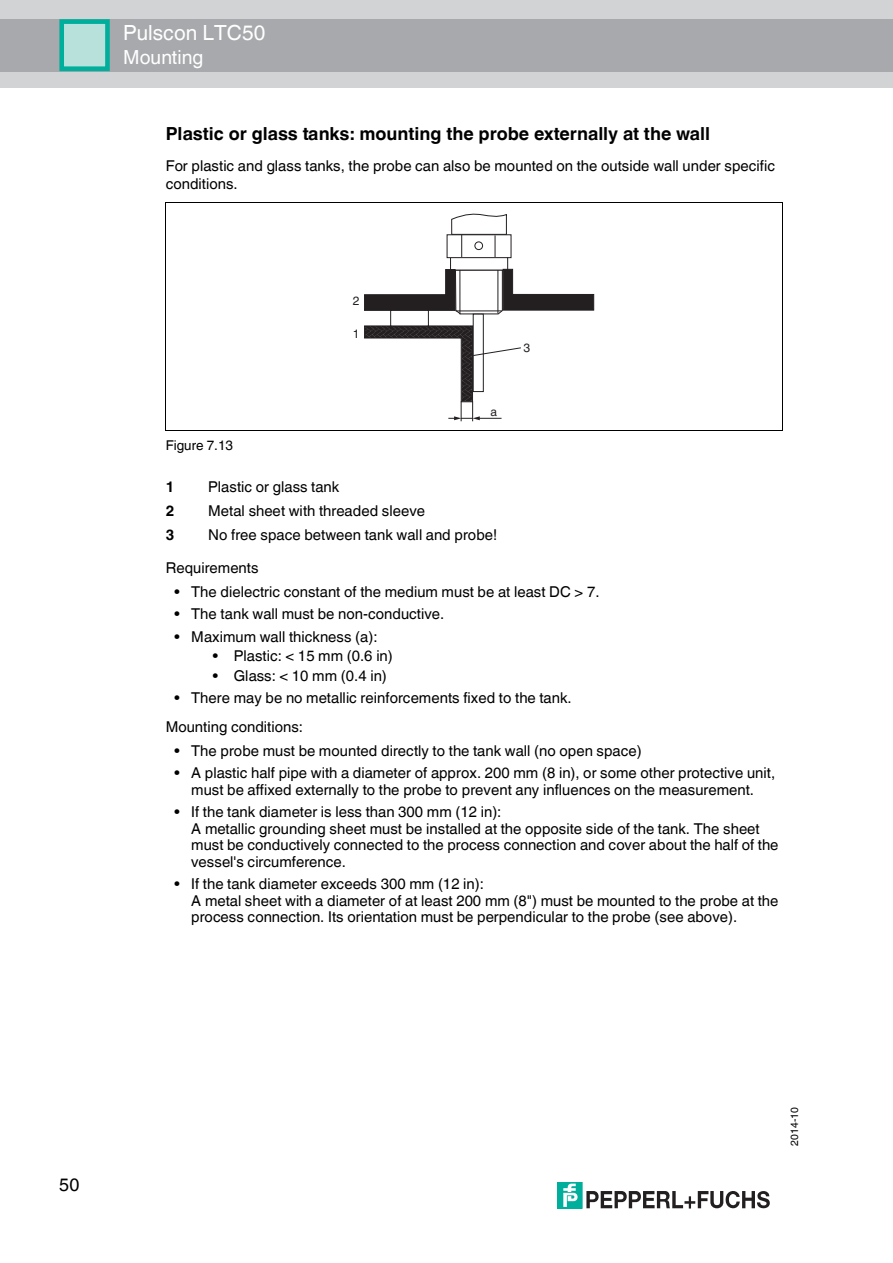
<style>
.page{position:relative;width:893px;height:1263px;background:#fff}
.page>*{position:absolute;margin:0;border:0;box-sizing:border-box;transform-origin:0 0}
.t1{font:20.85px "Helvetica World";color:#fff}
.t2{font:19.5px "Helvetica World";letter-spacing:.005em;color:#fff}
.t3{font:700 18px "Helvetica World";color:#000}
.t4{font:18px "Helvetica World";color:#000}
.t5{font:15px/16.5px "Helvetica World";color:#000}
.t6{font:700 15px "Helvetica World";color:#000}
.t7{font:13.5px "Helvetica World";letter-spacing:.005em;color:#000}
.t8{font:12px "Helvetica World";color:#231f20}
.t9{font:10.5px "Helvetica World";letter-spacing:.005em;color:#000}
</style>
<div class="page">
<div style="left:0;top:0;width:892px;height:87px;background:#d1d3d4"></div>
<div style="left:0;top:19px;width:892px;height:52px;background:#a7a9ac"></div>
<div style="left:60px;top:21px;width:47px;height:49px;background:#b8e1dc"></div>
<div style="left:59px;top:19px;width:51px;height:52px;border:5px solid #00ae9c"></div>
<div style="left:557px;top:1182px;width:25px;height:26px;background:#00ae9c"></div>
<svg style="left:563px;top:1184px;width:15px;height:23px"></svg>
<svg style="left:586px;top:1191px;width:183px;height:18px"></svg>
<hr style="left:165px;top:203px;width:1px;height:227px;background:#000">
<hr style="left:782px;top:203px;width:1px;height:227px;background:#000">
<hr style="left:165px;top:202px;width:617px;height:1px;background:#000">
<hr style="left:165px;top:430px;width:617px;height:1px;background:#000">
<svg style="left:451px;top:213px;width:56px;height:44px"></svg>
<div style="left:474px;top:241px;width:9px;height:9px;border:1px solid #231f20;border-radius:50%"></div>
<div style="left:450px;top:257px;width:58px;height:13px;border:1px solid #231f20"></div>
<svg style="left:364px;top:268px;width:230px;height:47px"></svg>
<div style="left:390px;top:310px;width:38px;height:16px;background:#fff"></div>
<div style="left:390px;top:310px;width:39px;height:16px;border:1px solid #231f20"></div>
<svg style="left:364px;top:325px;width:157px;height:96px"></svg>
<h1 class="t1" style="left:123px;top:15px;width:144px">Pulscon LTC50</h1>
<h2 class="t2" style="left:123px;top:41px;width:82px">Mounting</h2>
<p class="t3" style="left:166px;top:119px;width:546px">Plastic or glass tanks: mounting the probe externally at the wall</p>
<p class="t5" style="left:166px;top:155px;width:610px;line-height:18px">For plastic and glass tanks, the probe can also be mounted on the outside wall under specific conditions.</p>
<p class="t8" style="left:353px;top:297px;width:8px">2</p>
<p class="t7" style="left:166px;top:434px;width:69px">Figure 7.13</p>
<p class="t8" style="left:353px;top:329px;width:8px">1</p>
<p class="t8" style="left:490px;top:407px;width:8px">a</p>
<p class="t6" style="left:166px;top:474px;width:10px">1</p>
<p class="t5" style="left:208px;top:476px;width:133px">Plastic or glass tank</p>
<p class="t6" style="left:166px;top:498px;width:10px">2</p>
<p class="t5" style="left:208px;top:501px;width:218px">Metal sheet with threaded sleeve</p>
<p class="t6" style="left:166px;top:522px;width:10px">3</p>
<p class="t5" style="left:208px;top:525px;width:290px">No free space between tank wall and probe!</p>
<p class="t8" style="left:523px;top:343px;width:8px">3</p>
<p class="t5" style="left:166px;top:557px;width:94px">Requirements</p>
<p class="t5" style="left:174px;top:582px;width:427px">• The dielectric constant of the medium must be at least DC &gt; 7.</p>
<p class="t5" style="left:174px;top:604px;width:272px">• The tank wall must be non-conductive.</p>
<p class="t5" style="left:174px;top:627px;width:205px">• Maximum wall thickness (a):</p>
<p class="t5" style="left:212px;top:646px;width:182px">• Plastic: &lt; 15 mm (0.6 in)</p>
<p class="t5" style="left:212px;top:665px;width:176px">• Glass: &lt; 10 mm (0.4 in)</p>
<p class="t5" style="left:166px;top:682px;width:407px;line-height:28.7px;text-indent:8px">• There may be no metallic reinforcements fixed to the tank.<br>Mounting conditions:</p>
<p class="t5" style="left:174px;top:741px;width:469px">• The probe must be mounted directly to the tank wall (no open space)</p>
<p class="t5" style="left:174px;top:763px;width:602px;text-align:center">• A plastic half pipe with a diameter of approx. 200 mm (8 in), or some other protective unit, must be affixed externally to the probe to prevent any influences on the measurement.</p>
<p class="t5" style="left:191px;top:802px;width:589px;text-indent:-17px">• If the tank diameter is less than 300 mm (12 in):<br>A metallic grounding sheet must be installed at the opposite side of the tank. The sheet must be conductively connected to the process connection and cover about the half of the vessel's circumference.</p>
<p class="t5" style="left:191px;top:874px;width:588px;text-indent:-17px">• If the tank diameter exceeds 300 mm (12 in):<br>A metal sheet with a diameter of at least 200 mm (8") must be mounted to the probe at the process connection. Its orientation must be perpendicular to the probe (see above).</p>
<p class="t4" style="left:59px;top:1170px;width:22px">50</p>
<p class="t9" style="left:785px;top:1146px;width:40px;rotate:-90deg">2014-10</p>
</div>
